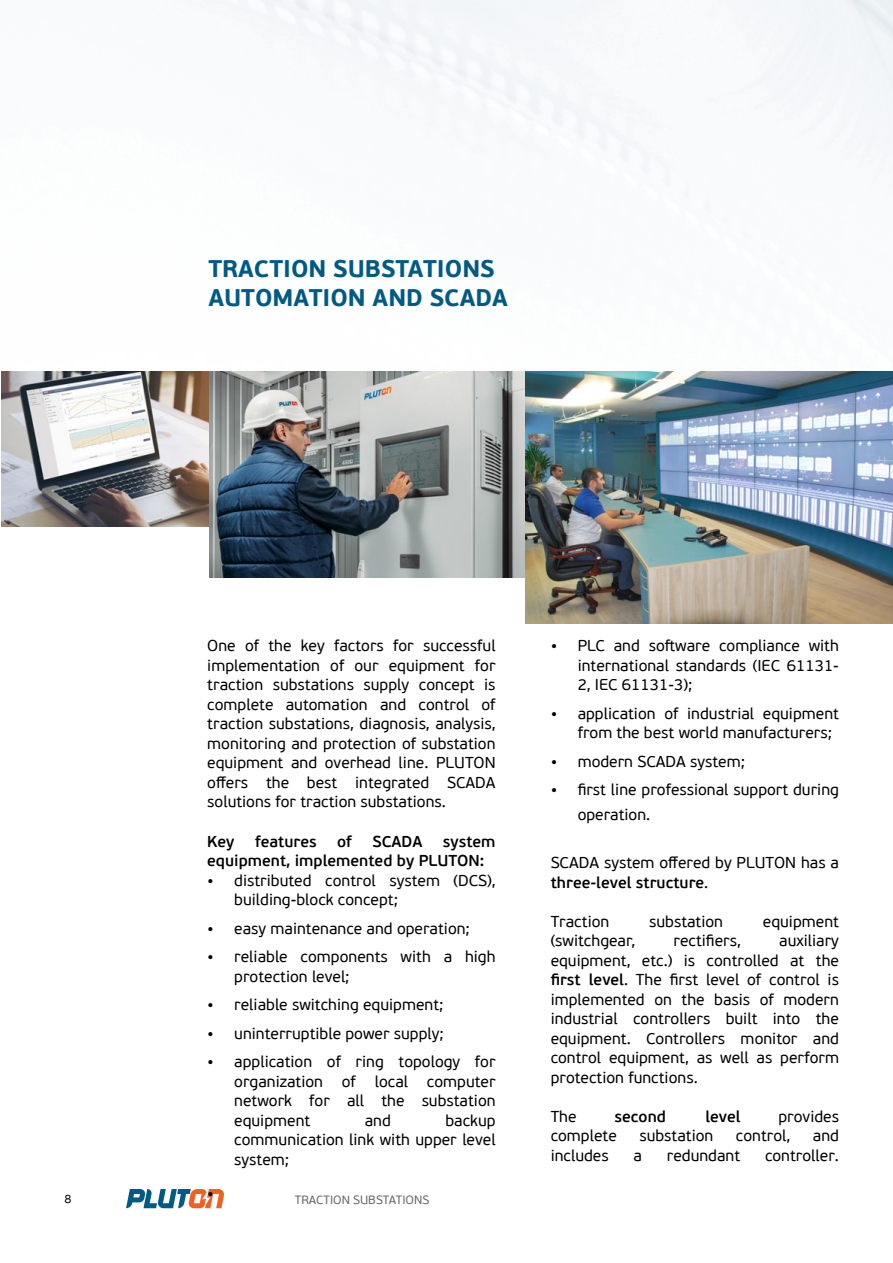
<style>
.page{position:relative;width:893px;height:1263px;background:#fff}
.page>*{position:absolute;margin:0;border:0;box-sizing:border-box;transform-origin:0 0}
.t1{font:700 24px/28.8px "PF Beau Sans Pro";color:#005a84}
.t2{font:16.5px "PF Beau Sans Pro";color:#000}
.t3{font:15.75px/19.5px "PF Beau Sans Pro";color:#000;text-align:justify}
.t4{font:600 15.75px/19.8px "PF Beau Sans Pro";color:#000}
.t5{font:12px "PF Beau Sans Pro";color:#676868}
.t6{font:12px "PF Beau Sans Pro";color:#000}
.s1{font-size:16.5px}
.s2{font-weight:600}
</style>
<div class="page">
<svg style="left:126px;top:1189px;width:99px;height:19px"></svg>
<img style="left:209px;top:371px;width:316px;height:206px">
<img style="left:525px;top:371px;width:368px;height:252px">
<img style="left:1px;top:371px;width:207px;height:155px">
<h1 class="t1" style="left:208px;top:255px;width:301px">TRACTION SUBSTATIONS<br>AUTOMATION AND SCADA</h1>
<p class="t3" style="left:207px;top:636px;width:290px">One of the key factors for successful implementation of our equipment for traction substations supply concept is complete automation and control of traction substations, diagnosis, analysis, monitoring and protection of substation equipment and overhead line. PLUTON offers the best integrated SCADA solutions for traction substations.</p>
<p class="t4" style="left:207px;top:832px;width:29px">Key</p>
<p class="t4" style="left:255px;top:832px;width:63px">features</p>
<p class="t4" style="left:337px;top:832px;width:16px">of</p>
<p class="t4" style="left:373px;top:832px;width:51px">SCADA</p>
<p class="t4" style="left:207px;top:832px;width:290px;text-indent:236px">system equipment, implemented by PLUTON:</p>
<p class="t3" style="left:234px;top:871px;width:263px;text-indent:-27px"><span class="s1">•</span> distributed control system (DCS), building-block concept;</p>
<p class="t3" style="left:207px;top:919px;width:264px"><span class="s1">•</span> easy maintenance and operation;</p>
<p class="t3" style="left:234px;top:948px;width:263px;text-indent:-27px"><span class="s1">•</span> reliable components with a high protection level;</p>
<p class="t3" style="left:207px;top:996px;width:237px"><span class="s1">•</span> reliable switching equipment;</p>
<p class="t3" style="left:207px;top:1024px;width:238px"><span class="s1">•</span> uninterruptible power supply;</p>
<p class="t3" style="left:234px;top:1053px;width:263px;text-indent:-27px"><span class="s1">•</span> application of ring topology for organization of local computer network for all the substation equipment</p>
<p class="t3" style="left:234px;top:1111px;width:263px;text-indent:211px">backup communication link with upper level system;</p>
<p class="t3" style="left:365px;top:1111px;width:28px">and</p>
<p class="t2" style="left:207px;top:1183px;width:8px">•</p>
<p class="t6" style="left:65px;top:1192px;width:9px">8</p>
<p class="t5" style="left:295px;top:1193px;width:136px">TRACTION SUBSTATIONS</p>
<p class="t3" style="left:578px;top:636px;width:263px;text-indent:-27px"><span class="s1">•</span> PLC and software compliance with international standards (IEC 61131- 2, IEC 61131-3);</p>
<p class="t3" style="left:578px;top:704px;width:263px;text-indent:-27px"><span class="s1">•</span> application of industrial equipment from the best world manufacturers;</p>
<p class="t3" style="left:551px;top:752px;width:196px"><span class="s1">•</span> modern SCADA system;</p>
<p class="t3" style="left:578px;top:778px;width:263px;line-height:24.8px;text-indent:-27px"><span class="s1">•</span> first line professional support during operation.</p>
<p class="t3" style="left:551px;top:853px;width:290px">SCADA system offered by PLUTON has a <span class="s2">three-level structure</span>.</p>
<p class="t3" style="left:551px;top:912px;width:60px">Traction</p>
<p class="t3" style="left:649px;top:912px;width:75px">substation</p>
<p class="t3" style="left:763px;top:912px;width:78px">equipment</p>
<p class="t3" style="left:551px;top:931px;width:86px">(switchgear,</p>
<p class="t3" style="left:673px;top:931px;width:69px">rectifiers,</p>
<p class="t3" style="left:551px;top:931px;width:290px;text-indent:229px">auxiliary equipment, etc.) is controlled at the <span class="s2">first level</span>. The first level of control is implemented on the basis of modern industrial controllers built into the equipment. Controllers monitor and control equipment, as well as perform protection functions.</p>
<p class="t3" style="left:551px;top:1107px;width:27px">The</p>
<p class="t4" style="left:615px;top:1107px;width:53px">second</p>
<p class="t4" style="left:705px;top:1107px;width:37px">level</p>
<p class="t3" style="left:778px;top:1107px;width:62px">provides</p>
<p class="t3" style="left:551px;top:1126px;width:68px">complete</p>
<p class="t3" style="left:639px;top:1126px;width:75px">substation</p>
<p class="t3" style="left:736px;top:1126px;width:56px">control,</p>
<p class="t3" style="left:813px;top:1126px;width:28px">and</p>
<p class="t3" style="left:551px;top:1146px;width:60px">includes</p>
<p class="t3" style="left:634px;top:1146px;width:10px">a</p>
<p class="t3" style="left:667px;top:1146px;width:75px">redundant</p>
<p class="t3" style="left:765px;top:1146px;width:75px">controller.</p>
</div>
